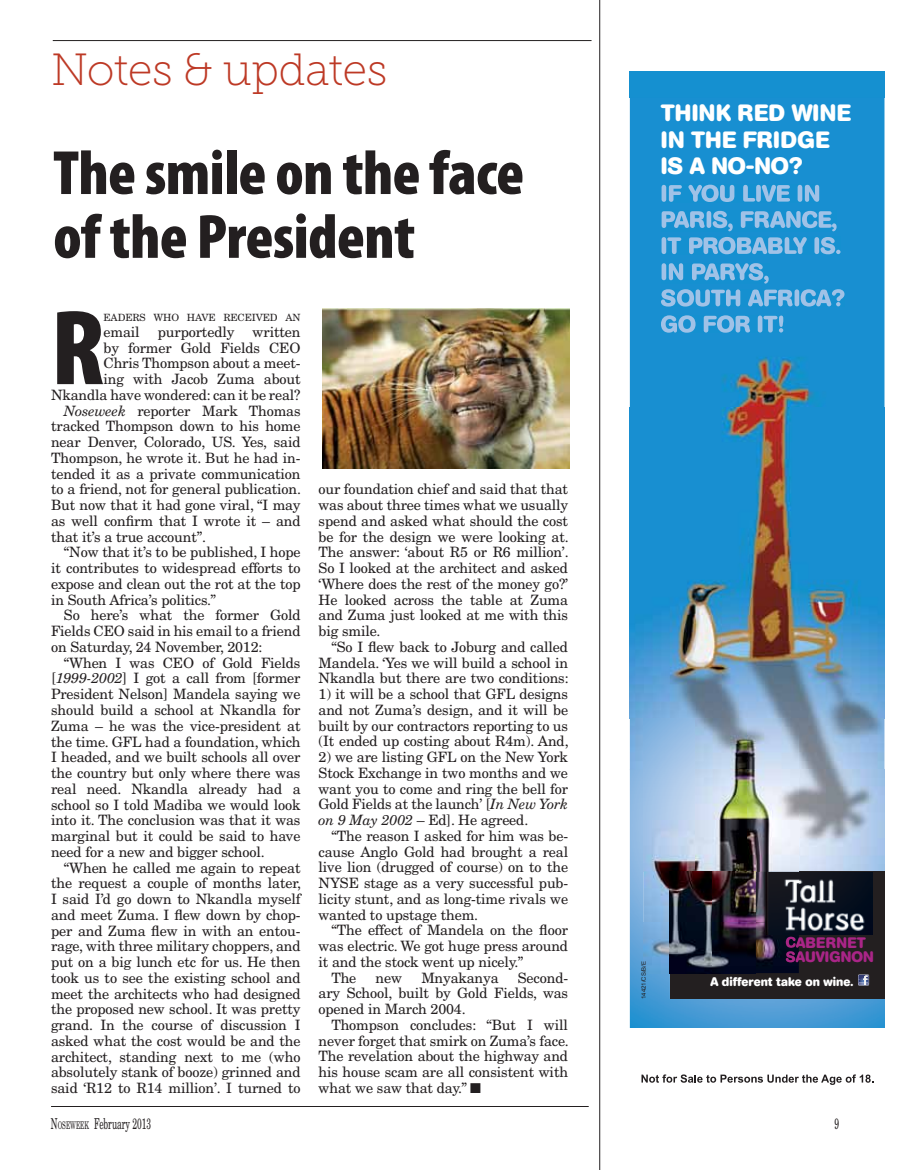
<style>
.page{position:relative;width:915px;height:1170px;background:#fff}
.page>*{position:absolute;margin:0;border:0;box-sizing:border-box;transform-origin:0 0}
.t1{font:900 condensed 107.7px "Myriad Pro";color:#231f20}
.t2{font:900 condensed 63px/63.8px "Myriad Pro";letter-spacing:-.01em;color:#231f20}
.t3{font:45px "Museo Slab 100";letter-spacing:-.01em;color:#bd3925}
.t4{font:700 23.4px/26.1px "AG Book Rounded";letter-spacing:.015em;color:#fff}
.t5{font:15px "New Century Schlbk LT Std";color:#231f20;scale:.56 1}
.t6{font:700 15px/14.5px "AG Book Rounded";color:#a92587}
.t7{font:14.25px/15.8px "New Century Schlbk LT Std";letter-spacing:-.01em;color:#231f20;text-align:justify}
.t8{font:700 12.45px "AG Book Rounded";color:#fff}
.t9{font:10.05px "New Century Schlbk LT Std";letter-spacing:-.015em;color:#231f20}
.t10{font:6px "Arial";color:#231f20}
.s1{font-style:italic}
.s2{font-style:inherit}
.s3{font-size:10.5px}
</style>
<div class="page">
<hr style="left:51px;top:1105px;width:537px;height:1px;background:#231f20">
<img style="left:629px;top:71px;width:255px;height:698px">
<img style="left:629px;top:769px;width:35px;height:258px">
<img style="left:798px;top:769px;width:86px;height:102px">
<img style="left:664px;top:973px;width:46px;height:54px">
<img style="left:710px;top:998px;width:174px;height:29px">
<img style="left:629px;top:1027px;width:255px;height:1px">
<div style="left:669px;top:871px;width:215px;height:127px;background:#231f20"></div>
<img style="left:798px;top:872px;width:74px;height:62px">
<img style="left:643px;top:718px;width:155px;height:153px">
<img style="left:643px;top:871px;width:26px;height:51px">
<img style="left:643px;top:922px;width:155px;height:51px">
<img style="left:669px;top:871px;width:129px;height:51px">
<svg style="left:785px;top:936px;width:13px;height:26px"></svg>
<svg style="left:641px;top:1074px;width:232px;height:10px"></svg>
<img style="left:661px;top:185px;width:158px;height:17px">
<img style="left:661px;top:211px;width:175px;height:20px">
<img style="left:661px;top:237px;width:179px;height:17px">
<img style="left:661px;top:263px;width:107px;height:20px">
<img style="left:660px;top:289px;width:184px;height:17px">
<img style="left:660px;top:315px;width:123px;height:18px">
<svg style="left:858px;top:974px;width:10px;height:11px"></svg>
<hr style="left:599px;top:0;width:1px;height:1169px;background:#231f20">
<hr style="left:53px;top:40px;width:538px;height:1px;background:#231f20">
<img style="left:322px;top:308px;width:247px;height:160px">
<h3 class="t3" style="left:51px;top:46px;width:338px">Notes &amp; updates</h3>
<h2 class="t2" style="left:53px;top:139px;width:472px">The smile on the face of the President</h2>
<h1 class="t1" style="left:51px;top:279px;width:55px">R</h1>
<p class="t9" style="left:103px;top:311px;width:198px">EADERS WHO HAVE RECEIVED AN</p>
<p class="t7" style="left:103px;top:324px;width:38px">email</p>
<p class="t7" style="left:158px;top:324px;width:78px">purportedly</p>
<p class="t7" style="left:252px;top:324px;width:49px">written</p>
<p class="t7" style="left:103px;top:339px;width:198px">by former Gold Fields CEO</p>
<p class="t7" style="left:103px;top:355px;width:198px">Chris Thompson about a meet-</p>
<p class="t7" style="left:103px;top:371px;width:198px">ing with Jacob Zuma about</p>
<p class="t7" style="left:51px;top:387px;width:251px">Nkandla have wondered: can it be real?</p>
<p class="t7" style="left:64px;top:402px;width:238px"><span class="s1">Noseweek</span> reporter Mark Thomas</p>
<p class="t7" style="left:51px;top:418px;width:251px">tracked Thompson down to his home</p>
<p class="t7" style="left:51px;top:434px;width:251px">near Denver, Colorado, US. Yes, said</p>
<p class="t7" style="left:51px;top:450px;width:251px">Thompson, he wrote it. But he had in-</p>
<p class="t7" style="left:51px;top:465px;width:251px">tended it as a private communication</p>
<p class="t7" style="left:51px;top:481px;width:251px">to a friend, not for general publication.</p>
<p class="t7" style="left:51px;top:497px;width:251px">But now that it had gone viral, “I may</p>
<p class="t7" style="left:51px;top:513px;width:251px">as well confirm that I wrote it – and</p>
<p class="t7" style="left:51px;top:528px;width:156px">that it’s a true account”.</p>
<p class="t7" style="left:64px;top:544px;width:238px">“Now that it’s to be published, I hope</p>
<p class="t7" style="left:51px;top:560px;width:251px">it contributes to widespread efforts to</p>
<p class="t7" style="left:51px;top:576px;width:251px">expose and clean out the rot at the top</p>
<p class="t7" style="left:51px;top:591px;width:166px">in South Africa’s politics.”</p>
<p class="t7" style="left:64px;top:607px;width:238px">So here’s what the former Gold</p>
<p class="t7" style="left:51px;top:623px;width:251px">Fields CEO said in his email to a friend</p>
<p class="t7" style="left:51px;top:639px;width:213px">on Saturday, 24 November, 2012:</p>
<p class="t7" style="left:64px;top:654px;width:238px">“When I was CEO of Gold Fields</p>
<p class="t7" style="left:51px;top:670px;width:251px">[<span class="s1">1999-2002</span>] I got a call from [former</p>
<p class="t7" style="left:51px;top:686px;width:251px">President Nelson] Mandela saying we</p>
<p class="t7" style="left:51px;top:702px;width:251px">should build a school at Nkandla for</p>
<p class="t7" style="left:51px;top:717px;width:251px">Zuma – he was the vice-president at</p>
<p class="t7" style="left:51px;top:733px;width:251px">the time. GFL had a foundation, which</p>
<p class="t7" style="left:51px;top:749px;width:251px">I headed, and we built schools all over</p>
<p class="t7" style="left:51px;top:765px;width:251px">the country but only where there was</p>
<p class="t7" style="left:51px;top:780px;width:251px">real need. Nkandla already had a</p>
<p class="t7" style="left:51px;top:796px;width:251px">school so I told Madiba we would look</p>
<p class="t7" style="left:51px;top:812px;width:251px">into it. The conclusion was that it was</p>
<p class="t7" style="left:51px;top:828px;width:251px">marginal but it could be said to have</p>
<p class="t7" style="left:51px;top:843px;width:215px">need for a new and bigger school.</p>
<p class="t7" style="left:64px;top:859px;width:238px">“When he called me again to repeat</p>
<p class="t7" style="left:51px;top:875px;width:251px">the request a couple of months later,</p>
<p class="t7" style="left:51px;top:891px;width:251px">I said I’d go down to Nkandla myself</p>
<p class="t7" style="left:51px;top:906px;width:251px">and meet Zuma. I flew down by chop-</p>
<p class="t7" style="left:51px;top:922px;width:251px">per and Zuma flew in with an entou-</p>
<p class="t7" style="left:51px;top:938px;width:251px">rage, with three military choppers, and</p>
<p class="t7" style="left:51px;top:954px;width:251px">put on a big lunch etc for us. He then</p>
<p class="t7" style="left:51px;top:969px;width:251px">took us to see the existing school and</p>
<p class="t7" style="left:51px;top:985px;width:251px">meet the architects who had designed</p>
<p class="t7" style="left:51px;top:1001px;width:251px">the proposed new school. It was pretty</p>
<p class="t7" style="left:51px;top:1017px;width:251px">grand. In the course of discussion I</p>
<p class="t7" style="left:51px;top:1032px;width:251px">asked what the cost would be and the</p>
<p class="t7" style="left:51px;top:1048px;width:251px">architect, standing next to me (who</p>
<p class="t7" style="left:51px;top:1064px;width:251px">absolutely stank of booze) grinned and</p>
<p class="t7" style="left:51px;top:1080px;width:251px">said ‘R12 to R14 million’. I turned to</p>
<p class="t7" style="left:318px;top:481px;width:251px">our foundation chief and said that that was about three times what we usually spend and asked what should the cost be for the design we were looking at.<br>The answer: ‘about R5 or R6 million’.<br>So I looked at the architect and asked ‘Where does the rest of the money go?’ He looked across the table at Zuma and Zuma just looked at me with this big smile.</p>
<p class="t7" style="left:318px;top:638px;width:251px;text-indent:13px">“So I flew back to Joburg and called Mandela. ‘Yes we will build a school in Nkandla but there are two conditions:</p>
<p class="t7" style="left:318px;top:686px;width:251px">1) it will be a school that GFL designs and not Zuma’s design, and it will be built by our contractors reporting to us (It ended up costing about R4m). And,</p>
<p class="t7" style="left:318px;top:749px;width:251px">2) we are listing GFL on the New York Stock Exchange in two months and we want you to come and ring the bell for Gold Fields at the launch’ [<span class="s1">In New York on 9 May 2002</span> – Ed]. He agreed.</p>
<p class="t7" style="left:318px;top:827px;width:251px;text-indent:13px">“The reason I asked for him was be&shy;cause Anglo Gold had brought a real live lion (drugged of course) on to the NYSE stage as a very successful pub&shy;licity stunt, and as long-time rivals we wanted to upstage them.</p>
<p class="t7" style="left:331px;top:922px;width:238px">“The effect of Mandela on the floor</p>
<p class="t7" style="left:318px;top:938px;width:251px">was electric. We got huge press around</p>
<p class="t7" style="left:318px;top:953px;width:206px">it and the stock went up nicely.”</p>
<p class="t7" style="left:331px;top:969px;width:27px">The</p>
<p class="t7" style="left:375px;top:969px;width:28px">new</p>
<p class="t7" style="left:421px;top:969px;width:79px">Mnyakanya</p>
<p class="t7" style="left:318px;top:969px;width:251px;text-indent:199px">Second&shy;ary School, built by Gold Fields, was opened in March 2004.</p>
<p class="t7" style="left:318px;top:1016px;width:251px;text-indent:13px">Thompson concludes: “But I will never forget that smirk on Zuma’s face.<br>The revelation about the highway and his house scam are all consistent with what we saw that day.” ■</p>
<h3 class="t4" style="left:660px;top:101px;width:191px">THINK RED WINE<br>IN THE FRIDGE<br>IS A NO-NO?</h3>
<p class="t10" style="left:639px;top:998px;width:40px;rotate:-90deg">14421/CS/B/E</p>
<p class="t6" style="left:785px;top:935px;width:90px">CABERNET<br>SAUVIGNON</p>
<p class="t8" style="left:710px;top:974px;width:144px">A different take on wine.</p>
<p class="t5" style="left:51px;top:1114px;width:181px"><span class="s2">N</span><span class="s3">OSEWEEK</span> February <span class="s2">2013</span></p>
<p class="t5" style="left:834px;top:1114px;width:10px">9</p>
</div>
